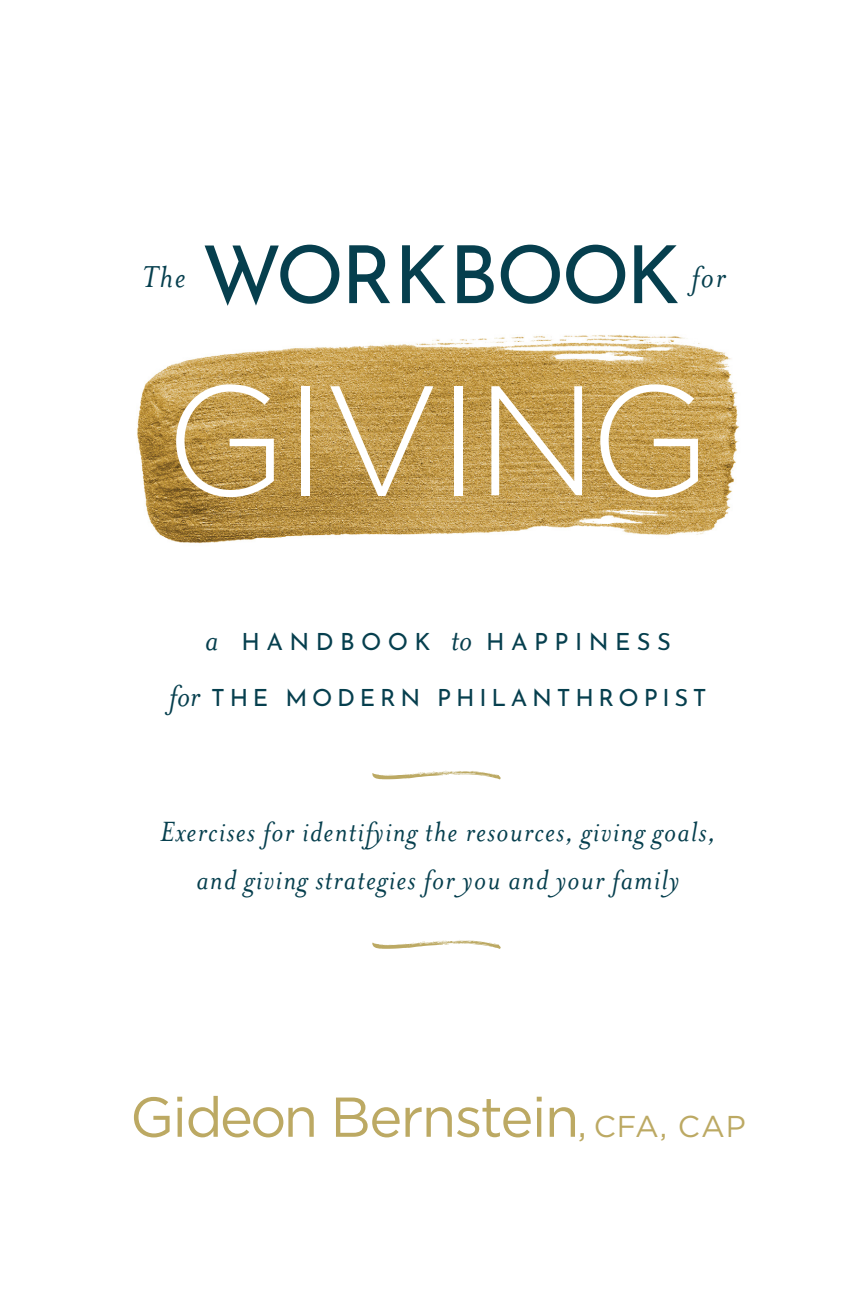
<style>
.page{position:relative;width:864px;height:1296px;background:#fff}
.page>*{position:absolute;margin:0;border:0;box-sizing:border-box;transform-origin:0 0}
.t1{font:300 155.8px "Gotham";letter-spacing:-.02em;color:#fff}
.t2{font:80px "Josefin Sans";letter-spacing:-.04em;color:#063f4e}
.t3{font:60.2px "Amithen Extra";color:#bca963}
.t4{font:56px "Gotham";letter-spacing:-.03em;color:#bca963}
.t5{font:italic 34.8px "Mrs Eaves OT";letter-spacing:.05em;color:#063f4e}
.t6{font:italic 32px/48px "Mrs Eaves OT";letter-spacing:.04em;color:#063f4e;text-align:center}
.t7{font:23.8px "Josefin Sans";letter-spacing:.2em;color:#063f4e}
.t8{font:23.8px "Josefin Sans";letter-spacing:.27em;color:#063f4e}
.s1{font-family:"Mrs Eaves OT";font-style:italic;font-size:34.8px}
.s2{font-size:36.8px}
.s3{font-size:30.2px}
</style>
<div class="page">
<img style="left:137px;top:334px;width:602px;height:210px">
<p class="t5" style="left:142px;top:258px;width:45px">The</p>
<h2 class="t2" style="left:201px;top:208px;width:481px">WORKBOOK</h2>
<p class="t5" style="left:691px;top:258px;width:36px">for</p>
<h1 class="t1" style="left:165px;top:342px;width:548px">GIVING</h1>
<p class="t8" style="left:205px;top:622px;width:467px"><span class="s1">a</span> HANDBOOK <span class="s1">to</span> HAPPINESS</p>
<p class="t7" style="left:169px;top:678px;width:539px"><span class="s1">for</span> THE MODERN PHILANTHROPIST</p>
<h3 class="t3" style="left:372px;top:725px;width:134px">j</h3>
<p class="t6" style="left:160px;top:808px;width:557px">Exercises for identifying the resources, giving goals, and giving strategies for you and your family</p>
<h3 class="t3" style="left:372px;top:895px;width:134px">j</h3>
<h3 class="t4" style="left:130px;top:1081px;width:617px">Gideon Bernstein<span class="s2">,</span> <span class="s3">CFA, CAP</span></h3>
</div>
